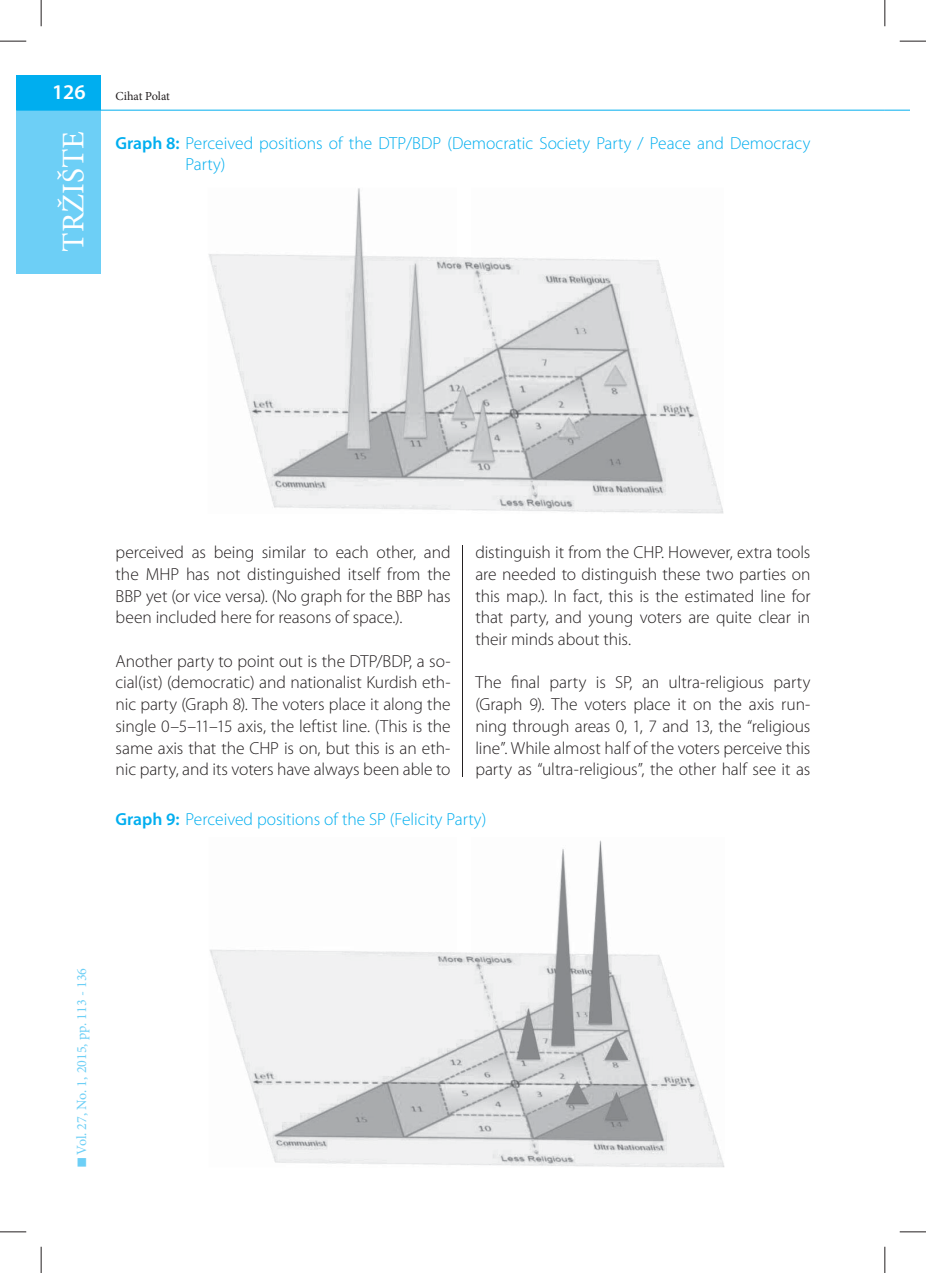
<style>
.page{position:relative;width:926px;height:1273px;background:#fff}
.page>*{position:absolute;margin:0;border:0;box-sizing:border-box;transform-origin:0 0}
.t1{font:31.5px "Minion Pro";color:#fff}
.t2{font:600 21px "Myriad Pro";color:#fff}
.t3{font:300 17.5px/21.7px "Myriad Pro";letter-spacing:-.005em;color:#231f20;text-align:justify}
.t4{font:300 17.5px/21.7px "Myriad Pro";color:#00aeef}
.t5{font:14px "Minion Pro";color:#6dcff6}
.t6{font:12.25px "Minion Pro";letter-spacing:-.005em;color:#231f20}
.s1{font-weight:600}
</style>
<div class="page">
<div style="left:16px;top:101px;width:85px;height:173px;background:#6dcff6"></div>
<hr style="left:16px;top:110px;width:868px;height:1px;background:#00aeef">
<svg style="left:884px;top:110px;width:25px;height:1px"></svg>
<div style="left:16px;top:75px;width:85px;height:35px;background:#00aeef"></div>
<hr style="left:462px;top:135px;width:1px;height:1032px;background:#231f20">
<div style="left:457px;top:777px;width:13px;height:425px;background:#fff"></div>
<div style="left:457px;top:120px;width:13px;height:425px;background:#fff"></div>
<img style="left:209px;top:840px;width:515px;height:327px">
<img style="left:457px;top:840px;width:13px;height:327px">
<img style="left:208px;top:188px;width:515px;height:326px">
<img style="left:457px;top:188px;width:13px;height:326px">
<svg style="left:0;top:41px;width:26px;height:1px"></svg>
<svg style="left:899px;top:41px;width:27px;height:1px"></svg>
<svg style="left:0;top:1231px;width:26px;height:1px"></svg>
<svg style="left:899px;top:1231px;width:27px;height:1px"></svg>
<svg style="left:41px;top:0;width:1px;height:26px"></svg>
<svg style="left:41px;top:1247px;width:1px;height:26px"></svg>
<svg style="left:884px;top:0;width:1px;height:26px"></svg>
<svg style="left:884px;top:1247px;width:1px;height:26px"></svg>
<p class="t2" style="left:52px;top:84px;width:35px">126</p>
<p class="t6" style="left:116px;top:91px;width:56px">Cihat Polat</p>
<h1 class="t1" style="left:61px;top:252px;width:122px;rotate:-90deg">TRŽIŠTE</h1>
<p class="t4" style="left:186px;top:134px;width:626px;text-indent:-70px"><span class="s1">Graph 8:</span> Perceived positions of the DTP/BDP (Democratic Society Party / Peace and Democracy<br>Party)</p>
<p class="t3" style="left:116px;top:543px;width:337px">perceived as being similar to each other, and the MHP has not distinguished itself from the BBP yet (or vice versa). (No graph for the BBP has been included here for reasons of space.).</p>
<p class="t3" style="left:116px;top:652px;width:336px">Another party to point out is the DTP/BDP, a so&shy;cial(ist) (democratic) and nationalist Kurdish eth&shy;nic party (Graph 8). The voters place it along the single 0–5–11–15 axis, the leftist line. (This is the same axis that the CHP is on, but this is an eth&shy;nic party, and its voters have always been able to</p>
<p class="t3" style="left:475px;top:543px;width:337px">distinguish it from the CHP. However, extra tools are needed to distinguish these two parties on this map.). In fact, this is the estimated line for that party, and young voters are quite clear in their minds about this.</p>
<p class="t3" style="left:475px;top:673px;width:336px">The final party is SP, an ultra-religious party (Graph 9). The voters place it on the axis run&shy;ning through areas 0, 1, 7 and 13, the “religious line”. While almost half of the voters perceive this party as “ultra-religious”, the other half see it as</p>
<p class="t4" style="left:116px;top:810px;width:372px"><span class="s1">Graph 9:</span> Perceived positions of the SP (Felicity Party)</p>
<p class="t5" style="left:76px;top:1167px;width:201px;rotate:-90deg">■ Vol. 27, No. 1, 2015, pp. 113 - 136</p>
</div>
